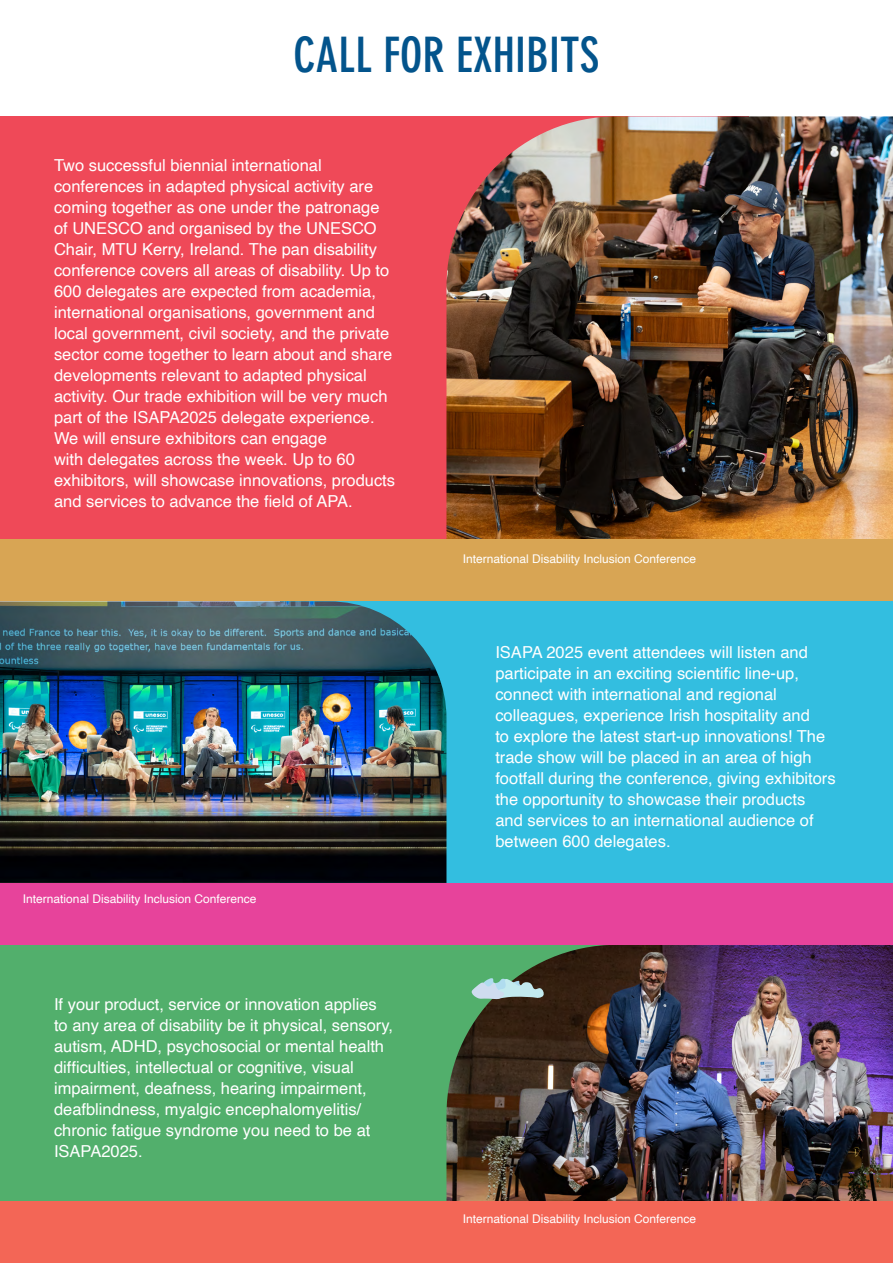
<style>
.page{position:relative;width:893px;height:1263px;background:#fff}
.page>*{position:absolute;margin:0;border:0;box-sizing:border-box;transform-origin:0 0}
.t1{font:700 condensed 48px "DIN Neuzeit Grotesk Std";color:#03548c}
.t2{font:16.5px/21px "Helvetica";color:#fff}
.t3{font:12px "Helvetica";color:#fff}
</style>
<div class="page">
<div style="left:0;top:116px;width:748px;height:438px;background:#ef4958"></div>
<div style="left:281px;top:601px;width:612px;height:297px;background:#33bee0"></div>
<div style="left:0;top:898px;width:731px;height:365px;background:#52af6c"></div>
<img style="left:0;top:601px;width:446px;height:282px">
<img style="left:446px;top:945px;width:447px;height:256px">
<img style="left:446px;top:116px;width:447px;height:423px">
<div style="left:0;top:539px;width:893px;height:62px;background:#d8a554"></div>
<div style="left:0;top:883px;width:893px;height:62px;background:#e7439b"></div>
<div style="left:0;top:1201px;width:893px;height:62px;background:#f36656"></div>
<svg style="left:471px;top:978px;width:73px;height:22px;background:#94b0ab"></svg>
<p class="t1" style="left:294px;top:27px;width:307px">CALL FOR EXHIBITS</p>
<p class="t2" style="left:54px;top:155px;width:343px">Two successful biennial international conferences in adapted physical activity are coming together as one under the patronage of UNESCO and organised by the UNESCO Chair, MTU Kerry, Ireland. The pan disability conference covers all areas of disability. Up to 600 delegates are expected from academia, international organisations, government and local government, civil society, and the private sector come together to learn about and share developments relevant to adapted physical activity. Our trade exhibition will be very much part of the ISAPA2025 delegate experience.<br>We will ensure exhibitors can engage<br>with delegates across the week. Up to 60 exhibitors, will showcase innovations, products and services to advance the field of APA.</p>
<p class="t3" style="left:23px;top:889px;width:235px">International Disability Inclusion Conference</p>
<p class="t2" style="left:54px;top:994px;width:341px">If your product, service or innovation applies to any area of disability be it physical, sensory, autism, ADHD, psychosocial or mental health difficulties, intellectual or cognitive, visual impairment, deafness, hearing impairment, deafblindness, myalgic encephalomyelitis/ chronic fatigue syndrome you need to be at ISAPA2025.</p>
<p class="t3" style="left:463px;top:550px;width:235px">International Disability Inclusion Conference</p>
<p class="t2" style="left:495px;top:642px;width:342px">ISAPA 2025 event attendees will listen and participate in an exciting scientific line-up, connect with international and regional colleagues, experience Irish hospitality and<br>to explore the latest start-up innovations! The trade show will be placed in an area of high footfall during the conference, giving exhibitors the opportunity to showcase their products and services to an international audience of between 600 delegates.</p>
<p class="t3" style="left:463px;top:1209px;width:235px">International Disability Inclusion Conference</p>
</div>
